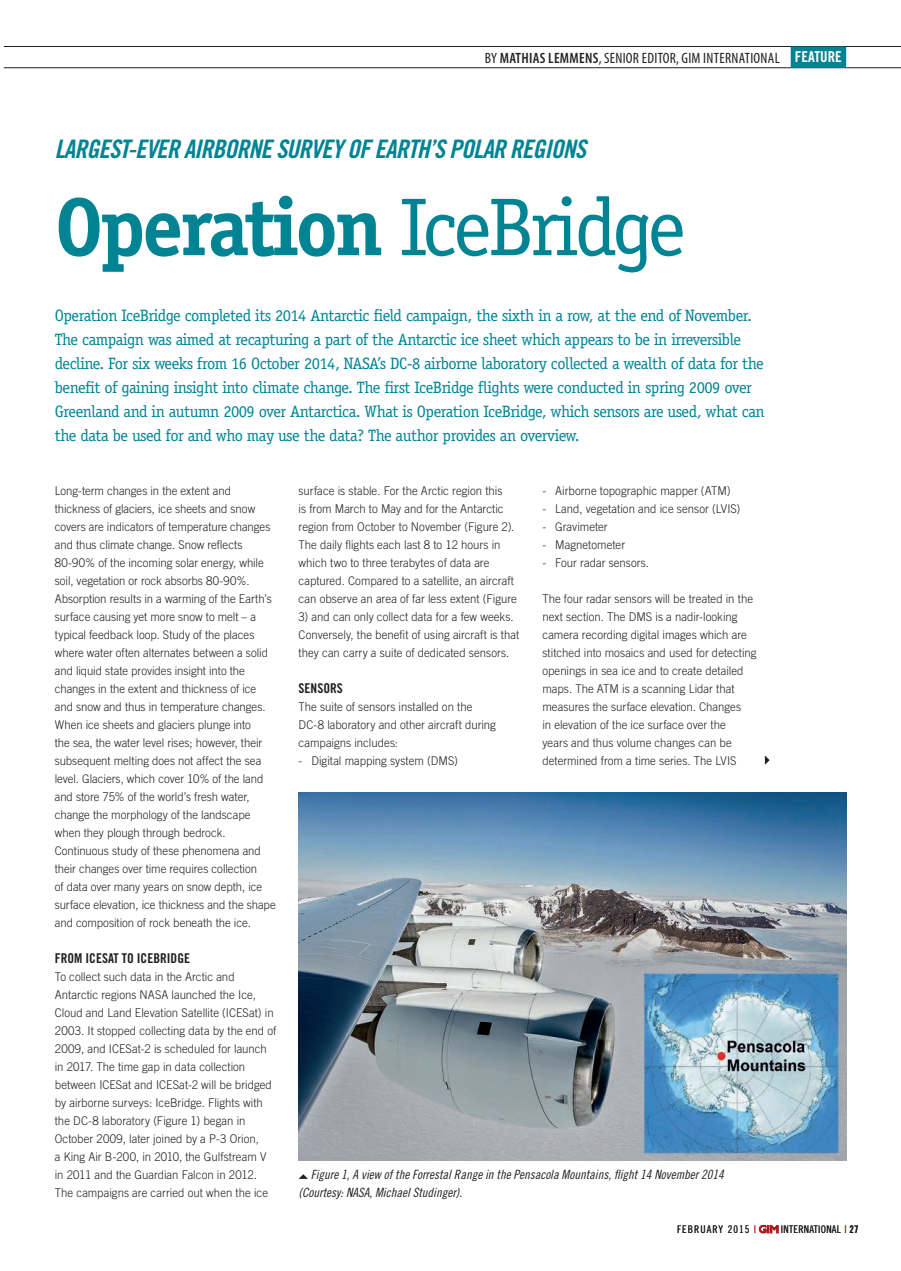
<style>
.page{position:relative;width:901px;height:1271px;background:#fff}
.page>*{position:absolute;margin:0;border:0;box-sizing:border-box;transform-origin:0 0}
.t1{font:700 82.2px "Officina Serif Std";letter-spacing:-.045em;color:#008494}
.t2{font:25.5px "Trade Gothic LT Std Bd Cn 20 Obl";letter-spacing:-.03em;color:#008494}
.t3{font:16.5px/24px "Officina Serif Std";letter-spacing:-.03em;color:#008494}
.t4{font:condensed 15px "Myriad Pro";letter-spacing:.02em;color:#231f20}
.t5{font:15px "Trade Gothic LT Std Bd Cn 20";color:#fff}
.t6{font:13.5px "Trade Gothic LT Std Bd Cn 20";color:#231f20}
.t7{font:12.75px/18px "Trade Gothic LT Std Cn 18 Obl";color:#231f20}
.t8{font:300 12px/18px "Trade Gothic LT Std";color:#231f20;scale:.95 1}
.t9{font:10.5px "Trade Gothic LT Std Cn 18";letter-spacing:.025em;color:#231f20}
.t10{font:10.5px "Trade Gothic LT Std Cn 18";letter-spacing:.1em;color:#231f20}
.s1{font-weight:600}
.s2{font-weight:400}
.s3{color:#ae1a1e}
.s4{font-family:"Trade Gothic LT Std Bd Cn 20"}
</style>
<div class="page">
<hr style="left:4px;top:67px;width:896px;height:1px;background:#231f20">
<hr style="left:4px;top:46px;width:896px;height:1px;background:#231f20">
<div style="left:790px;top:47px;width:56px;height:21px;background:#008494"></div>
<svg style="left:759px;top:1225px;width:19px;height:7px"></svg>
<svg style="left:764px;top:755px;width:5px;height:9px"></svg>
<img style="left:298px;top:792px;width:548px;height:368px">
<svg style="left:299px;top:1174px;width:8px;height:4px"></svg>
<p class="t4" style="left:484px;top:49px;width:296px">BY <span class="s1">MATHIAS LEMMENS</span>, SENIOR EDITOR, GIM INTERNATIONAL</p>
<p class="t5" style="left:794px;top:52px;width:48px">FEATURE</p>
<h2 class="t2" style="left:55px;top:140px;width:532px">LARGEST-EVER AIRBORNE SURVEY OF EARTH’S POLAR REGIONS</h2>
<h1 class="t1" style="left:55px;top:196px;width:632px">Operation <span class="s2">IceBridge</span></h1>
<p class="t3" style="left:55px;top:304px;width:711px">Operation IceBridge completed its 2014 Antarctic field campaign, the sixth in a row, at the end of November.<br>The campaign was aimed at recapturing a part of the Antarctic ice sheet which appears to be in irreversible decline. For six weeks from 16 October 2014, NASA’s DC-8 airborne laboratory collected a wealth of data for the benefit of gaining insight into climate change. The first IceBridge flights were conducted in spring 2009 over Greenland and in autumn 2009 over Antarctica. What is Operation IceBridge, which sensors are used, what can the data be used for and who may use the data? The author provides an overview.</p>
<p class="t8" style="left:55px;top:482px;width:234px">Long-term changes in the extent and thickness of glaciers, ice sheets and snow covers are indicators of temperature changes and thus climate change. Snow reflects 80-90% of the incoming solar energy, while soil, vegetation or rock absorbs 80-90%.<br>Absorption results in a warming of the Earth’s surface causing yet more snow to melt – a typical feedback loop. Study of the places where water often alternates between a solid and liquid state provides insight into the changes in the extent and thickness of ice and snow and thus in temperature changes.<br>When ice sheets and glaciers plunge into<br>the sea, the water level rises; however, their subsequent melting does not affect the sea level. Glaciers, which cover 10% of the land and store 75% of the world’s fresh water, change the morphology of the landscape when they plough through bedrock.<br>Continuous study of these phenomena and their changes over time requires collection<br>of data over many years on snow depth, ice surface elevation, ice thickness and the shape and composition of rock beneath the ice.</p>
<p class="t6" style="left:55px;top:953px;width:137px">FROM ICESAT TO ICEBRIDGE</p>
<p class="t8" style="left:55px;top:968px;width:235px">To collect such data in the Arctic and Antarctic regions NASA launched the Ice, Cloud and Land Elevation Satellite (ICESat) in 2003. It stopped collecting data by the end of 2009, and ICESat-2 is scheduled for launch in 2017. The time gap in data collection between ICESat and ICESat-2 will be bridged by airborne surveys: IceBridge. Flights with the DC-8 laboratory (Figure 1) began in October 2009, later joined by a P-3 Orion,<br>a King Air B-200, in 2010, the Gulfstream V in 2011 and the Guardian Falcon in 2012.<br>The campaigns are carried out when the ice</p>
<p class="t8" style="left:298px;top:482px;width:231px">surface is stable. For the Arctic region this<br>is from March to May and for the Antarctic region from October to November (Figure 2).<br>The daily flights each last 8 to 12 hours in which two to three terabytes of data are captured. Compared to a satellite, an aircraft can observe an area of far less extent (Figure</p>
<p class="t8" style="left:298px;top:608px;width:234px">3) and can only collect data for a few weeks.<br>Conversely, the benefit of using aircraft is that they can carry a suite of dedicated sensors.</p>
<p class="t6" style="left:298px;top:683px;width:46px">SENSORS</p>
<p class="t8" style="left:298px;top:698px;width:209px">The suite of sensors installed on the<br>DC-8 laboratory and other aircraft during campaigns includes:</p>
<p class="t8" style="left:298px;top:752px;width:169px">- Digital mapping system (DMS)</p>
<p class="t8" style="left:542px;top:482px;width:199px">- Airborne topographic mapper (ATM)</p>
<p class="t8" style="left:542px;top:500px;width:210px">- Land, vegetation and ice sensor (LVIS)</p>
<p class="t8" style="left:542px;top:518px;width:70px">- Gravimeter</p>
<p class="t8" style="left:542px;top:536px;width:89px">- Magnetometer</p>
<p class="t8" style="left:542px;top:554px;width:114px">- Four radar sensors.</p>
<p class="t8" style="left:542px;top:590px;width:227px">The four radar sensors will be treated in the next section. The DMS is a nadir-looking camera recording digital images which are stitched into mosaics and used for detecting openings in sea ice and to create detailed maps. The ATM is a scanning Lidar that measures the surface elevation. Changes<br>in elevation of the ice surface over the<br>years and thus volume changes can be determined from a time series. The LVIS</p>
<p class="t7" style="left:298px;top:1166px;width:426px;text-indent:12px">Figure 1, A view of the Forrestal Range in the Pensacola Mountains, flight 14 November 2014 (Courtesy: NASA, Michael Studinger).</p>
<p class="t10" style="left:677px;top:1225px;width:81px">FEBRUARY 2015 <span class="s3">|</span></p>
<p class="t9" style="left:780px;top:1225px;width:79px">INTERNATIONAL <span class="s3">|</span> <span class="s4">27</span></p>
</div>
